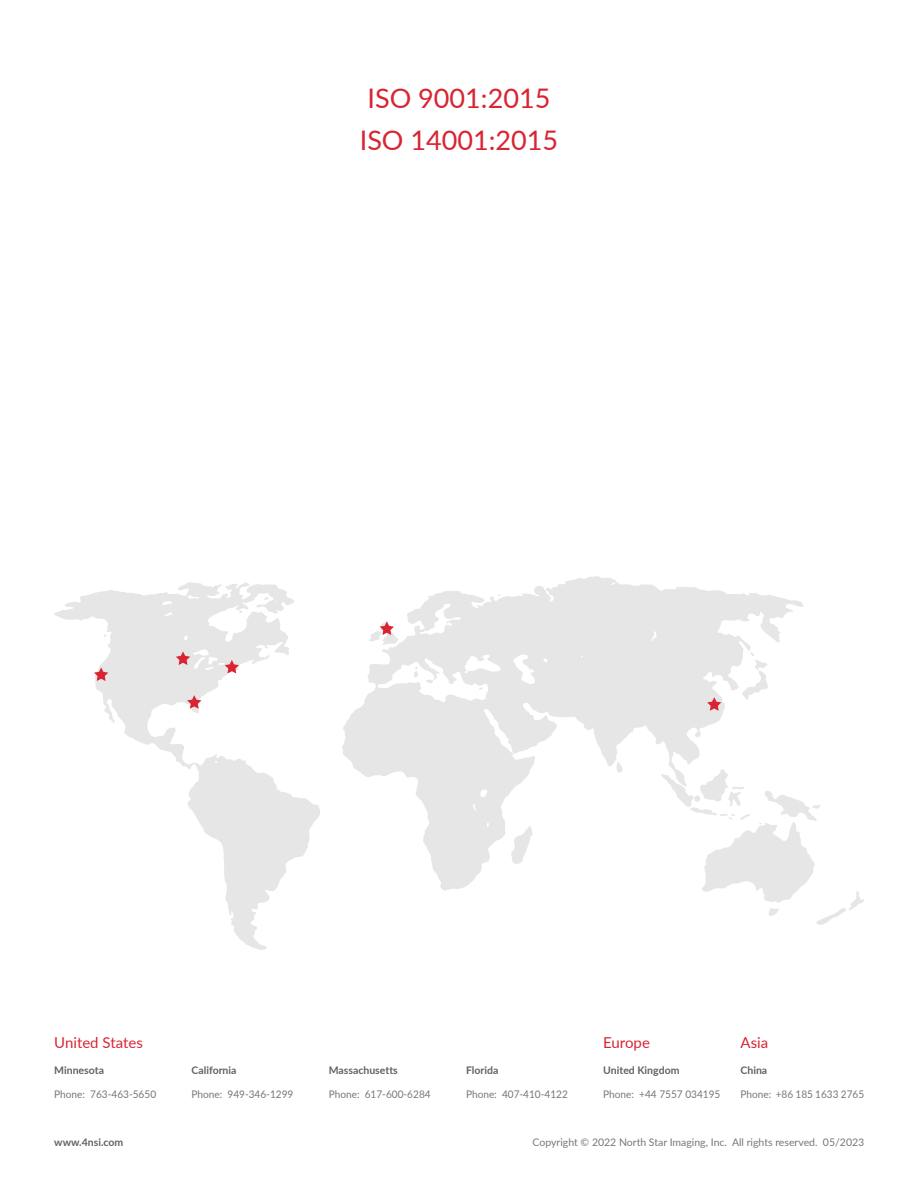
<style>
.page{position:relative;width:918px;height:1188px;background:#fff}
.page>*{position:absolute;margin:0;border:0;box-sizing:border-box;transform-origin:0 0}
.t1{font:27px "Lato";color:#d92432}
.t2{font:15px "Lato";color:#d92432}
.t3{font:10.5px "Lato";color:#757779;scale:.96 1}
.t4{font:700 10.5px "Lato";color:#616265}
.t5{font:10.5px "Lato";color:#757779}
</style>
<div class="page">
<svg style="left:342px;top:576px;width:461px;height:315px;fill:#e8e7e7"></svg>
<svg style="left:742px;top:652px;width:26px;height:48px"></svg>
<svg style="left:661px;top:768px;width:203px;height:157px"></svg>
<svg style="left:616px;top:762px;width:8px;height:11px"></svg>
<svg style="left:511px;top:825px;width:22px;height:39px"></svg>
<svg style="left:479px;top:687px;width:4px;height:3px"></svg>
<svg style="left:426px;top:679px;width:7px;height:4px"></svg>
<svg style="left:414px;top:665px;width:5px;height:13px"></svg>
<svg style="left:54px;top:582px;width:266px;height:368px"></svg>
<svg style="left:264px;top:596px;width:5px;height:5px"></svg>
<svg style="left:239px;top:610px;width:4px;height:4px"></svg>
<svg style="left:176px;top:651px;width:14px;height:14px"></svg>
<svg style="left:94px;top:667px;width:14px;height:14px"></svg>
<svg style="left:225px;top:660px;width:14px;height:14px"></svg>
<svg style="left:187px;top:695px;width:14px;height:14px"></svg>
<svg style="left:369px;top:621px;width:29px;height:25px"></svg>
<svg style="left:707px;top:697px;width:14px;height:14px"></svg>
<p class="t1" style="left:368px;top:79px;width:184px">ISO 9001:2015</p>
<p class="t1" style="left:360px;top:121px;width:200px">ISO 14001:2015</p>
<p class="t2" style="left:54px;top:1031px;width:90px">United States</p>
<p class="t2" style="left:603px;top:1031px;width:48px">Europe</p>
<p class="t2" style="left:741px;top:1031px;width:29px">Asia</p>
<p class="t4" style="left:54px;top:1063px;width:51px">Minnesota</p>
<p class="t3" style="left:54px;top:1087px;width:108px">Phone: 763-463-5650</p>
<p class="t4" style="left:54px;top:1135px;width:71px">www.4nsi.com</p>
<p class="t4" style="left:192px;top:1063px;width:47px">California</p>
<p class="t3" style="left:192px;top:1087px;width:108px">Phone: 949-346-1299</p>
<p class="t4" style="left:329px;top:1063px;width:71px">Massachusetts</p>
<p class="t3" style="left:329px;top:1087px;width:108px">Phone: 617-600-6284</p>
<p class="t4" style="left:466px;top:1063px;width:34px">Florida</p>
<p class="t3" style="left:466px;top:1087px;width:108px">Phone: 407-410-4122</p>
<p class="t4" style="left:603px;top:1063px;width:78px">United Kingdom</p>
<p class="t3" style="left:603px;top:1087px;width:124px">Phone: +44 7557 034195</p>
<p class="t4" style="left:741px;top:1063px;width:28px">China</p>
<p class="t3" style="left:741px;top:1087px;width:130px">Phone: +86 185 1633 2765</p>
<p class="t5" style="left:533px;top:1135px;width:333px">Copyright © 2022 North Star Imaging, Inc. All rights reserved. 05/2023</p>
</div>
